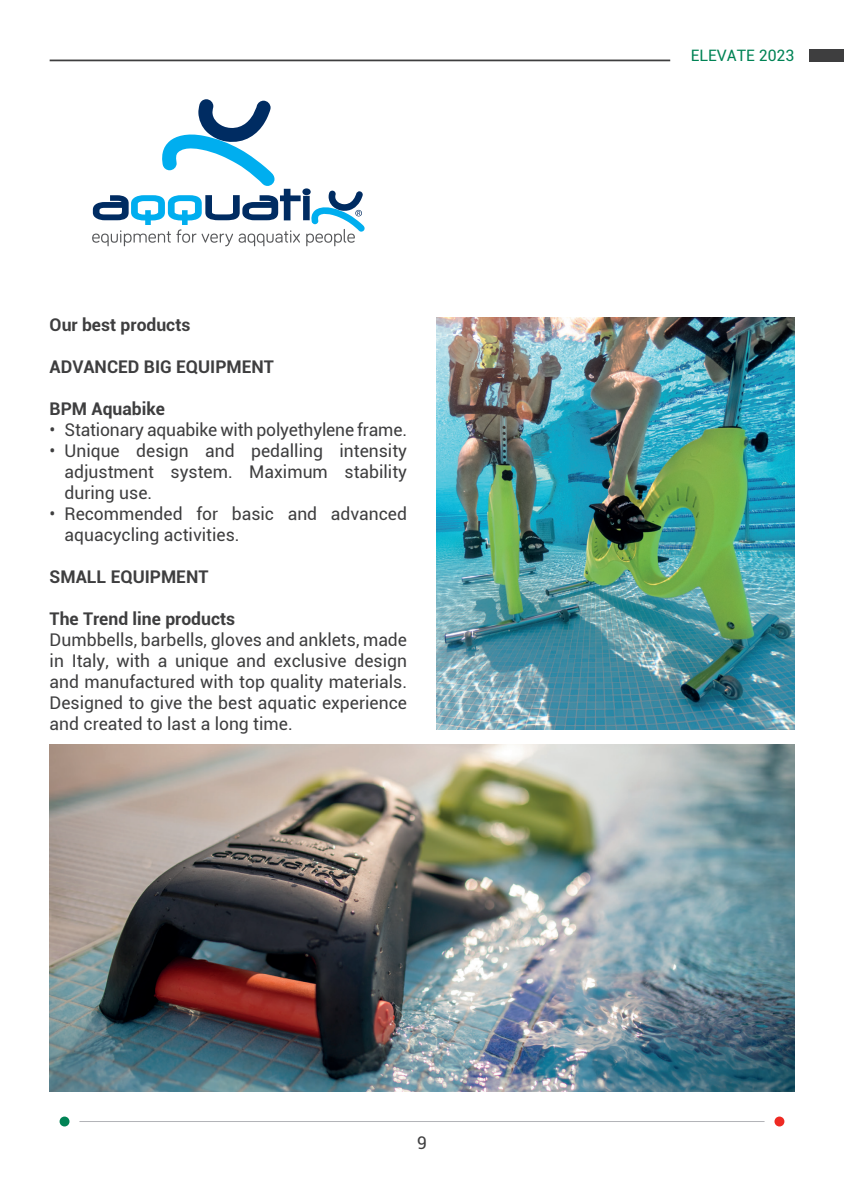
<style>
.page{position:relative;width:844px;height:1191px;background:#fff}
.page>*{position:absolute;margin:0;border:0;box-sizing:border-box;transform-origin:0 0}
.t1{font:17.5px/21px "Roboto";color:#3e3e3f;text-align:justify}
.t2{font:700 17.5px "Roboto";color:#3e3e3f}
.t3{font:15.75px "Roboto";color:#008355}
</style>
<div class="page">
<hr style="left:50px;top:60px;width:620px;height:1px;background:#3e3e3f">
<div style="left:809px;top:50px;width:34px;height:12px;background:#3e3e3f"></div>
<div style="left:60px;top:1116px;width:9px;height:10px;background:#008355;border-radius:50%"></div>
<div style="left:774px;top:1116px;width:10px;height:10px;background:#ee2a23;border-radius:50%"></div>
<hr style="left:79px;top:1121px;width:685px;height:1px;background:#b2b3b7">
<img style="left:437px;top:317px;width:357px;height:412px">
<img style="left:50px;top:744px;width:744px;height:347px">
<svg style="left:92px;top:99px;width:272px;height:147px"></svg>
<p class="t2" style="left:50px;top:312px;width:142px">Our best products</p>
<p class="t2" style="left:50px;top:354px;width:226px">ADVANCED BIG EQUIPMENT</p>
<p class="t2" style="left:50px;top:396px;width:117px">BPM Aquabike</p>
<p class="t1" style="left:50px;top:418px;width:359px">• Stationary aquabike with polyethylene frame.</p>
<p class="t1" style="left:64px;top:439px;width:344px;text-indent:-15px">• Unique design and pedalling intensity adjustment system. Maximum stability during use.</p>
<p class="t1" style="left:64px;top:502px;width:344px;text-indent:-15px">• Recommended for basic and advanced aquacycling activities.</p>
<p class="t2" style="left:50px;top:564px;width:160px">SMALL EQUIPMENT</p>
<p class="t2" style="left:50px;top:606px;width:187px">The Trend line products</p>
<p class="t1" style="left:50px;top:628px;width:359px">Dumbbells, barbells, gloves and anklets, made in Italy, with a unique and exclusive design and manufactured with top quality materials.<br>Designed to give the best aquatic experience and created to last a long time.</p>
<p class="t1" style="left:417px;top:1131px;width:11px">9</p>
<p class="t3" style="left:690px;top:45px;width:105px">ELEVATE 2023</p>
</div>
